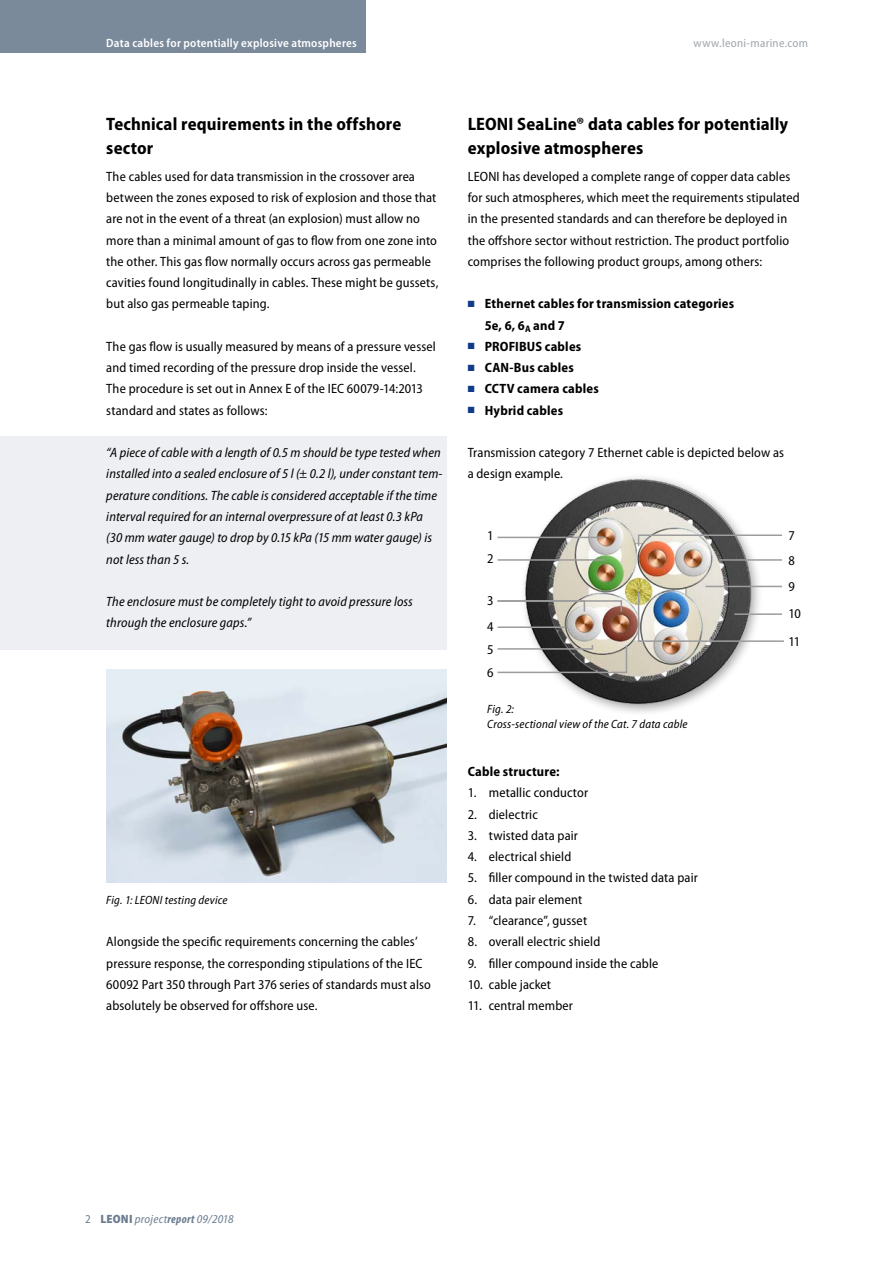
<style>
.page{position:relative;width:893px;height:1263px;background:#fff}
.page>*{position:absolute;margin:0;border:0;box-sizing:border-box;transform-origin:0 0}
.t1{font:700 semi-condensed 18px/24px "Myriad Pro";letter-spacing:.01em;color:#000}
.t2{font:semi-condensed 13.5px/21.3px "Myriad Pro";letter-spacing:.01em;color:#000}
.t3{font:italic semi-condensed 13.5px/21.3px "Myriad Pro";letter-spacing:.01em;color:#000}
.t4{font:700 semi-condensed 13.5px/21.3px "Myriad Pro";letter-spacing:.015em;color:#000}
.t5{font:italic semi-condensed 12px/15px "Myriad Pro";letter-spacing:.02em;color:#000}
.t6{font:600 semi-condensed 12px "Myriad Pro";letter-spacing:.02em;color:#fff}
.t7{font:italic semi-condensed 12px "Myriad Pro";letter-spacing:.02em;color:#6c7d90}
.t8{font:semi-condensed 12px "Myriad Pro";letter-spacing:.025em;color:#9ea6aa}
.s1{color:#0f3b89}
.s2{font-style:normal}
.s3{font-weight:900;font-style:normal}
.s4{font-weight:700;font-stretch:condensed}
</style>
<div class="page">
<div style="left:0;top:436px;width:446px;height:214px;background:#eeeff3"></div>
<div style="left:519px;top:473px;width:244px;height:244px;background:#000;opacity:.38"></div>
<img style="left:523px;top:476px;width:230px;height:231px">
<hr style="left:497px;top:537px;width:108px;height:1px;background:#9c9c9d">
<hr style="left:497px;top:559px;width:108px;height:2px;background:#9c9c9d">
<hr style="left:719px;top:559px;width:63px;height:2px;background:#9c9c9d">
<hr style="left:705px;top:586px;width:77px;height:1px;background:#9c9c9d">
<hr style="left:497px;top:626px;width:69px;height:2px;background:#9c9c9d">
<svg style="left:497px;top:643px;width:131px;height:31px"></svg>
<img style="left:637px;top:590px;width:147px;height:53px">
<svg style="left:637px;top:534px;width:145px;height:14px"></svg>
<svg style="left:497px;top:599px;width:126px;height:14px"></svg>
<div style="left:0;top:0;width:366px;height:53px;background:#7a8a9b"></div>
<img style="left:106px;top:670px;width:340px;height:212px">
<p class="t6" style="left:106px;top:36px;width:252px">Data cables for potentially explosive atmospheres</p>
<p class="t8" style="left:693px;top:36px;width:116px">www.leoni-marine.com</p>
<h1 class="t1" style="left:106px;top:112px;width:296px">Technical requirements in the offshore sector</h1>
<p class="t2" style="left:106px;top:165px;width:334px">The cables used for data transmission in the crossover area between the zones exposed to risk of explosion and those that are not in the event of a threat (an explosion) must allow no more than a minimal amount of gas to flow from one zone into the other. This gas flow normally occurs across gas permeable cavities found longitudinally in cables. These might be gussets, but also gas permeable taping.</p>
<p class="t2" style="left:106px;top:335px;width:331px">The gas flow is usually measured by means of a pressure vessel and timed recording of the pressure drop inside the vessel.<br>The procedure is set out in Annex E of the IEC 60079-14:2013 standard and states as follows:</p>
<p class="t3" style="left:106px;top:442px;width:338px">“A piece of cable with a length of 0.5 m should be type tested when installed into a sealed enclosure of 5 l (± 0.2 l), under constant tem&shy;perature conditions. The cable is considered acceptable if the time interval required for an internal overpressure of at least 0.3 kPa<br>(30 mm water gauge) to drop by 0.15 kPa (15 mm water gauge) is not less than 5 s.</p>
<p class="t3" style="left:106px;top:591px;width:308px">The enclosure must be completely tight to avoid pressure loss through the enclosure gaps.”</p>
<p class="t5" style="left:106px;top:892px;width:123px">Fig. 1: LEONI testing device</p>
<p class="t2" style="left:106px;top:931px;width:326px">Alongside the specific requirements concerning the cables’ pressure response, the corresponding stipulations of the IEC 60092 Part 350 through Part 376 series of standards must also absolutely be observed for offshore use.</p>
<h1 class="t1" style="left:468px;top:112px;width:322px">LEONI SeaLine® data cables for potentially explosive atmospheres</h1>
<p class="t2" style="left:468px;top:165px;width:333px">LEONI has developed a complete range of copper data cables for such atmospheres, which meet the requirements stipulated in the presented standards and can therefore be deployed in the offshore sector without restriction. The product portfolio comprises the following product groups, among others:</p>
<p class="t4" style="left:485px;top:293px;width:251px;text-indent:-17px"><span class="s1">■</span> Ethernet cables for transmission categories<br>5e, 6, 6<sub>A</sub> and 7</p>
<p class="t4" style="left:468px;top:335px;width:115px"><span class="s1">■</span> PROFIBUS cables</p>
<p class="t4" style="left:468px;top:356px;width:108px"><span class="s1">■</span> CAN-Bus cables</p>
<p class="t4" style="left:468px;top:378px;width:133px"><span class="s1">■</span> CCTV camera cables</p>
<p class="t4" style="left:468px;top:399px;width:97px"><span class="s1">■</span> Hybrid cables</p>
<p class="t2" style="left:468px;top:442px;width:318px">Transmission category 7 Ethernet cable is depicted below as a design example.</p>
<p class="t2" style="left:487px;top:524px;width:8px">1</p>
<p class="t2" style="left:788px;top:524px;width:8px">7</p>
<p class="t2" style="left:487px;top:548px;width:8px">2</p>
<p class="t2" style="left:788px;top:550px;width:8px">8</p>
<p class="t2" style="left:487px;top:590px;width:8px">3</p>
<p class="t2" style="left:487px;top:616px;width:8px">4</p>
<p class="t2" style="left:487px;top:639px;width:8px">5</p>
<p class="t2" style="left:487px;top:662px;width:8px">6</p>
<p class="t5" style="left:487px;top:702px;width:202px">Fig. 2:<br>Cross-sectional view of the Cat. 7 data cable</p>
<p class="t4" style="left:468px;top:760px;width:93px">Cable structure:</p>
<p class="t2" style="left:468px;top:782px;width:122px">1. metallic conductor</p>
<p class="t2" style="left:468px;top:803px;width:72px">2. dielectric</p>
<p class="t2" style="left:468px;top:824px;width:112px">3. twisted data pair</p>
<p class="t2" style="left:468px;top:846px;width:105px">4. electrical shield</p>
<p class="t2" style="left:468px;top:867px;width:232px">5. filler compound in the twisted data pair</p>
<p class="t2" style="left:468px;top:888px;width:116px">6. data pair element</p>
<p class="t2" style="left:468px;top:910px;width:121px">7. “clearance”, gusset</p>
<p class="t2" style="left:468px;top:931px;width:134px">8. overall electric shield</p>
<p class="t2" style="left:468px;top:952px;width:192px">9. filler compound inside the cable</p>
<p class="t2" style="left:468px;top:973px;width:85px">10. cable jacket</p>
<p class="t2" style="left:468px;top:995px;width:107px">11. central member</p>
<p class="t2" style="left:788px;top:575px;width:8px">9</p>
<p class="t2" style="left:788px;top:603px;width:14px">10</p>
<p class="t2" style="left:788px;top:630px;width:13px">11</p>
<p class="t7" style="left:85px;top:1211px;width:150px"><span class="s2">2</span> <span class="s3">LEONI</span> project<span class="s4">report</span> 09/2018</p>
</div>
